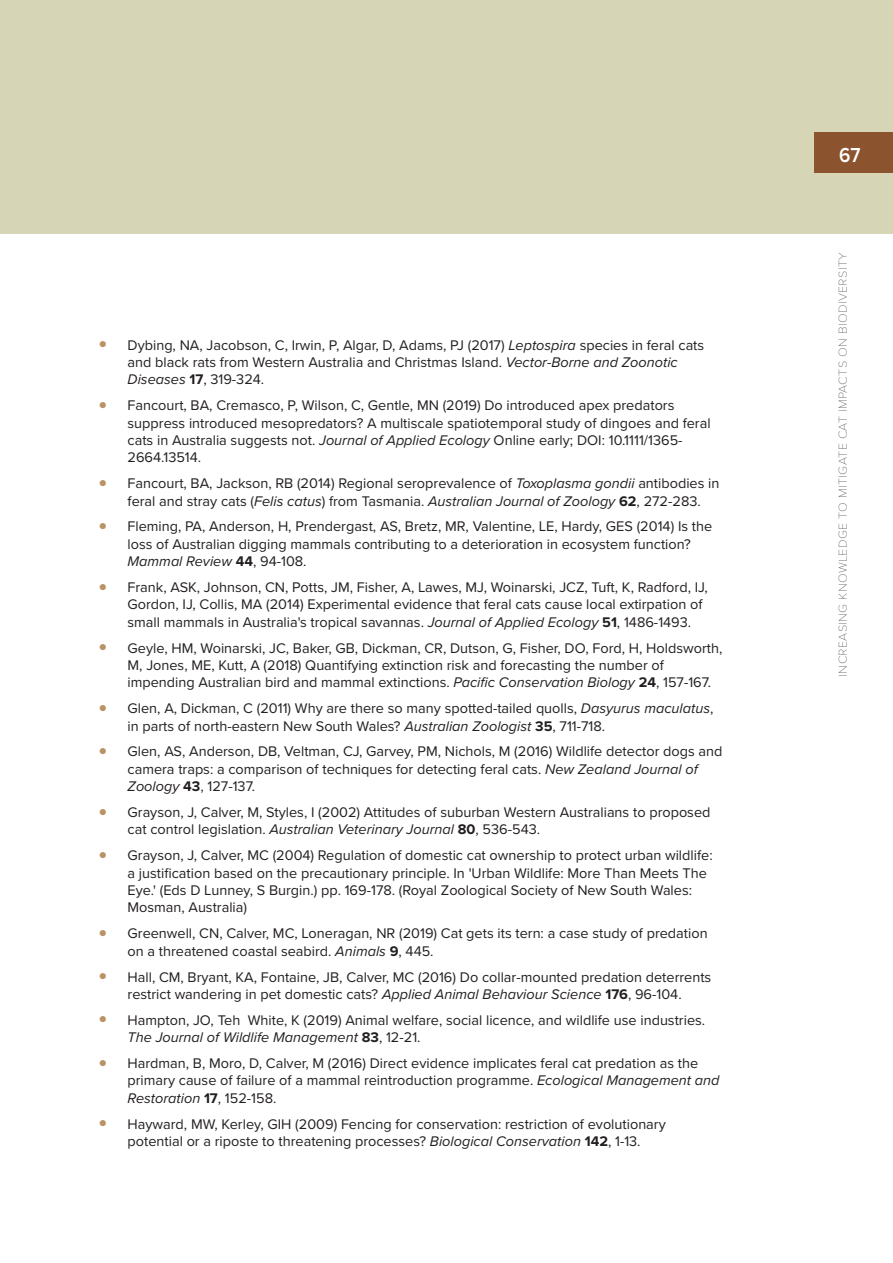
<style>
.page{position:relative;width:893px;height:1263px;background:#fff}
.page>*{position:absolute;margin:0;border:0;box-sizing:border-box;transform-origin:0 0}
.t1{font:600 21px "Proxima Nova";color:#fff;scale:.9 1}
.t2{font:14.4px/17.4px "Proxima Nova";color:#231f20}
.t3{font:100 12px "Proxima Nova T";letter-spacing:.03em;color:#57585a;scale:1.05 1}
.s1{font-size:28.5px;color:#b99266}
.s2{font-style:italic}
.s3{font-weight:700}
</style>
<div class="page">
<div style="left:0;top:0;width:893px;height:234px;background:#d6d5b5"></div>
<div style="left:814px;top:132px;width:79px;height:40px;background:#8b542e"></div>
<p class="t2" style="left:128px;top:336px;width:578px;text-indent:-30px"><span class="s1">•</span> Dybing, NA, Jacobson, C, Irwin, P, Algar, D, Adams, PJ (2017) <span class="s2">Leptospira</span> species in feral cats and black rats from Western Australia and Christmas Island. <span class="s2">Vector-Borne and Zoonotic<br>Diseases</span> <span class="s3">17</span>, 319-324.</p>
<p class="t2" style="left:128px;top:397px;width:585px;text-indent:-30px"><span class="s1">•</span> Fancourt, BA, Cremasco, P, Wilson, C, Gentle, MN (2019) Do introduced apex predators suppress introduced mesopredators? A multiscale spatiotemporal study of dingoes and feral cats in Australia suggests not. <span class="s2">Journal of Applied Ecology</span> Online early; DOI: 10.1111/1365- 2664.13514.</p>
<p class="t2" style="left:128px;top:475px;width:593px;text-indent:-30px"><span class="s1">•</span> Fancourt, BA, Jackson, RB (2014) Regional seroprevalence of <span class="s2">Toxoplasma gondii</span> antibodies in feral and stray cats (<span class="s2">Felis catus</span>) from Tasmania. <span class="s2">Australian Journal of Zoology</span> <span class="s3">62</span>, 272-283.</p>
<p class="t2" style="left:128px;top:518px;width:586px;text-indent:-30px"><span class="s1">•</span> Fleming, PA, Anderson, H, Prendergast, AS, Bretz, MR, Valentine, LE, Hardy, GES (2014) Is the loss of Australian digging mammals contributing to a deterioration in ecosystem function?<br><span class="s2">Mammal Review</span> <span class="s3">44</span>, 94-108.</p>
<p class="t2" style="left:128px;top:579px;width:582px;text-indent:-30px"><span class="s1">•</span> Frank, ASK, Johnson, CN, Potts, JM, Fisher, A, Lawes, MJ, Woinarski, JCZ, Tuft, K, Radford, IJ,<br>Gordon, IJ, Collis, MA (2014) Experimental evidence that feral cats cause local extirpation of small mammals in Australia's tropical savannas. <span class="s2">Journal of Applied Ecology</span> <span class="s3">51</span>, 1486-1493.</p>
<p class="t2" style="left:128px;top:639px;width:596px;text-indent:-30px"><span class="s1">•</span> Geyle, HM, Woinarski, JC, Baker, GB, Dickman, CR, Dutson, G, Fisher, DO, Ford, H, Holdsworth,<br>M, Jones, ME, Kutt, A (2018) Quantifying extinction risk and forecasting the number of impending Australian bird and mammal extinctions. <span class="s2">Pacific Conservation Biology</span> <span class="s3">24</span>, 157-167.</p>
<p class="t2" style="left:128px;top:700px;width:587px;text-indent:-30px"><span class="s1">•</span> Glen, A, Dickman, C (2011) Why are there so many spotted-tailed quolls, <span class="s2">Dasyurus maculatus</span>, in parts of north-eastern New South Wales? <span class="s2">Australian Zoologist</span> <span class="s3">35</span>, 711-718.</p>
<p class="t2" style="left:128px;top:743px;width:596px;text-indent:-30px"><span class="s1">•</span> Glen, AS, Anderson, DB, Veltman, CJ, Garvey, PM, Nichols, M (2016) Wildlife detector dogs and camera traps: a comparison of techniques for detecting feral cats. <span class="s2">New Zealand Journal of<br>Zoology</span> <span class="s3">43</span>, 127-137.</p>
<p class="t2" style="left:128px;top:804px;width:584px;text-indent:-30px"><span class="s1">•</span> Grayson, J, Calver, M, Styles, I (2002) Attitudes of suburban Western Australians to proposed cat control legislation. <span class="s2">Australian Veterinary Journal</span> <span class="s3">80</span>, 536-543.</p>
<p class="t2" style="left:128px;top:847px;width:587px;text-indent:-30px"><span class="s1">•</span> Grayson, J, Calver, MC (2004) Regulation of domestic cat ownership to protect urban wildlife: a justification based on the precautionary principle. In 'Urban Wildlife: More Than Meets The Eye.' (Eds D Lunney, S Burgin.) pp. 169-178. (Royal Zoological Society of New South Wales:<br>Mosman, Australia)</p>
<p class="t2" style="left:128px;top:925px;width:582px;text-indent:-30px"><span class="s1">•</span> Greenwell, CN, Calver, MC, Loneragan, NR (2019) Cat gets its tern: a case study of predation on a threatened coastal seabird. <span class="s2">Animals</span> <span class="s3">9</span>, 445.</p>
<p class="t2" style="left:98px;top:968px;width:615px;text-align:center"><span class="s1">•</span> Hall, CM, Bryant, KA, Fontaine, JB, Calver, MC (2016) Do collar-mounted predation deterrents restrict wandering in pet domestic cats? <span class="s2">Applied Animal Behaviour Science</span> <span class="s3">176</span>, 96-104.</p>
<p class="t2" style="left:128px;top:1012px;width:579px;text-indent:-30px"><span class="s1">•</span> Hampton, JO, Teh‐White, K (2019) Animal welfare, social licence, and wildlife use industries.<br><span class="s2">The Journal of Wildlife Management</span> <span class="s3">83</span>, 12-21.</p>
<p class="t2" style="left:128px;top:1055px;width:593px;text-indent:-30px"><span class="s1">•</span> Hardman, B, Moro, D, Calver, M (2016) Direct evidence implicates feral cat predation as the primary cause of failure of a mammal reintroduction programme. <span class="s2">Ecological Management and<br>Restoration</span> <span class="s3">17</span>, 152-158.</p>
<p class="t2" style="left:98px;top:1115px;width:569px;text-align:center"><span class="s1">•</span> Hayward, MW, Kerley, GIH (2009) Fencing for conservation: restriction of evolutionary potential or a riposte to threatening processes? <span class="s2">Biological Conservation</span> <span class="s3">142</span>, 1-13.</p>
<h1 class="t1" style="left:839px;top:139px;width:25px">67</h1>
<p class="t3" style="left:834px;top:676px;width:406px;rotate:-90deg">INCREASING KNOWLEDGE TO MITIGATE CAT IMPACTS ON BIODIVERSITY</p>
</div>
